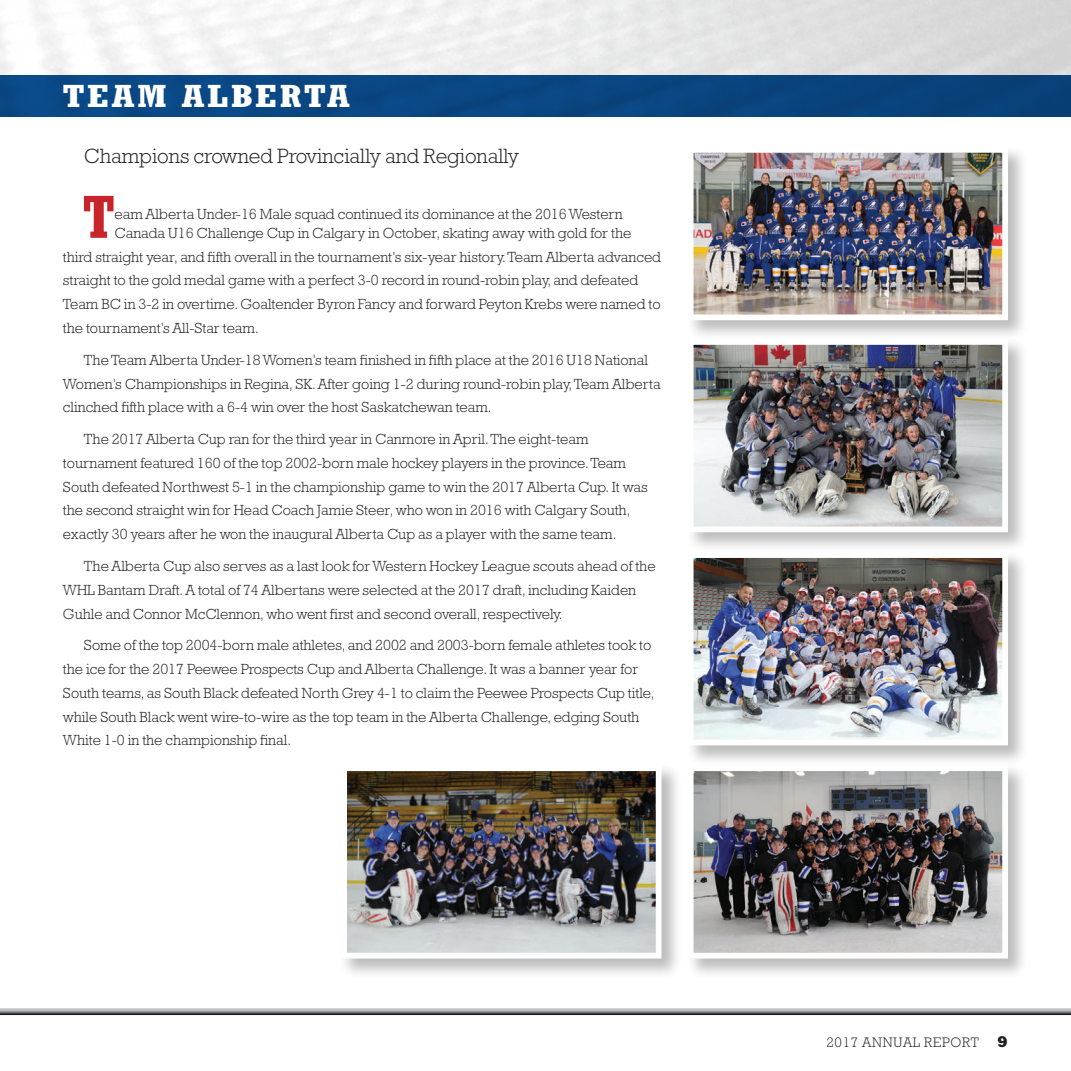
<style>
.page{position:relative;width:1071px;height:1071px;background:#fff}
.page>*{position:absolute;margin:0;border:0;box-sizing:border-box;transform-origin:0 0}
.t1{font:700 condensed 59.68px "Rockwell";color:#c8242b}
.t2{font:700 condensed 31.5px "Rockwell";letter-spacing:.06em;color:#fff;scale:1.3 1}
.t3{font:300 21px "Rockwell";color:#231f20}
.t4{font:300 14.88px/23.8px "Rockwell";color:#231f20}
.t5{font:300 14px "Rockwell";letter-spacing:.05em;color:#231f20}
.s1{font-weight:800;font-size:15.75px}
</style>
<div class="page">
<svg style="left:0;top:1008px;width:1071px;height:7px;background:#868789"></svg>
<img style="left:0;top:0;width:1071px;height:117px">
<div style="left:340px;top:764px;width:342px;height:215px;background:#231f20;opacity:.3"></div>
<img style="left:348px;top:772px;width:306px;height:179px">
<div style="left:341px;top:765px;width:320px;height:193px;border:6px solid #fff"></div>
<div style="left:686px;top:764px;width:343px;height:215px;background:#231f20;opacity:.3"></div>
<img style="left:695px;top:772px;width:306px;height:179px">
<div style="left:688px;top:765px;width:320px;height:193px;border:6px solid #fff"></div>
<div style="left:686px;top:145px;width:343px;height:196px;background:#231f20;opacity:.3"></div>
<img style="left:695px;top:154px;width:306px;height:159px">
<div style="left:688px;top:147px;width:320px;height:173px;border:6px solid #fff"></div>
<div style="left:686px;top:337px;width:343px;height:216px;background:#231f20;opacity:.3"></div>
<img style="left:695px;top:346px;width:306px;height:179px">
<div style="left:688px;top:339px;width:320px;height:193px;border:6px solid #fff"></div>
<div style="left:686px;top:550px;width:343px;height:216px;background:#231f20;opacity:.3"></div>
<img style="left:695px;top:559px;width:306px;height:179px">
<div style="left:688px;top:552px;width:320px;height:193px;border:6px solid #fff"></div>
<h2 class="t2" style="left:63px;top:78px;width:222px">TEAM ALBERTA</h2>
<h3 class="t3" style="left:84px;top:144px;width:437px">Champions crowned Provincially and Regionally</h3>
<h1 class="t1" style="left:83px;top:182px;width:33px">T</h1>
<p class="t4" style="left:115px;top:204px;width:518px;line-height:19.2px">eam Alberta Under-16 Male squad continued its dominance at the 2016 Western<br>Canada U16 Challenge Cup in Calgary in October, skating away with gold for the</p>
<p class="t4" style="left:63px;top:245px;width:600px">third straight year, and fifth overall in the tournament’s six-year history. Team Alberta advanced straight to the gold medal game with a perfect 3-0 record in round-robin play, and defeated Team BC in 3-2 in overtime. Goaltender Byron Fancy and forward Peyton Krebs were named to the tournament’s All-Star team.</p>
<p class="t4" style="left:63px;top:348px;width:599px;text-indent:21px">The Team Alberta Under-18 Women’s team finished in fifth place at the 2016 U18 National<br>Women’s Championships in Regina, SK. After going 1-2 during round-robin play, Team Alberta clinched fifth place with a 6-4 win over the host Saskatchewan team.</p>
<p class="t4" style="left:63px;top:427px;width:586px;text-indent:21px">The 2017 Alberta Cup ran for the third year in Canmore in April. The eight-team tournament featured 160 of the top 2002-born male hockey players in the province. Team South defeated Northwest 5-1 in the championship game to win the 2017 Alberta Cup. It was the second straight win for Head Coach Jamie Steer, who won in 2016 with Calgary South, exactly 30 years after he won the inaugural Alberta Cup as a player with the same team.</p>
<p class="t4" style="left:63px;top:554px;width:594px;text-indent:21px">The Alberta Cup also serves as a last look for Western Hockey League scouts ahead of the<br>WHL Bantam Draft. A total of 74 Albertans were selected at the 2017 draft, including Kaiden<br>Guhle and Connor McClennon, who went first and second overall, respectively.</p>
<p class="t4" style="left:63px;top:633px;width:593px;text-indent:21px">Some of the top 2004-born male athletes, and 2002 and 2003-born female athletes took to the ice for the 2017 Peewee Prospects Cup and Alberta Challenge. It was a banner year for South teams, as South Black defeated North Grey 4-1 to claim the Peewee Prospects Cup title, while South Black went wire-to-wire as the top team in the Alberta Challenge, edging South White 1-0 in the championship final.</p>
<p class="t5" style="left:826px;top:1034px;width:183px">2017 ANNUAL REPORT <span class="s1">9</span></p>
</div>
